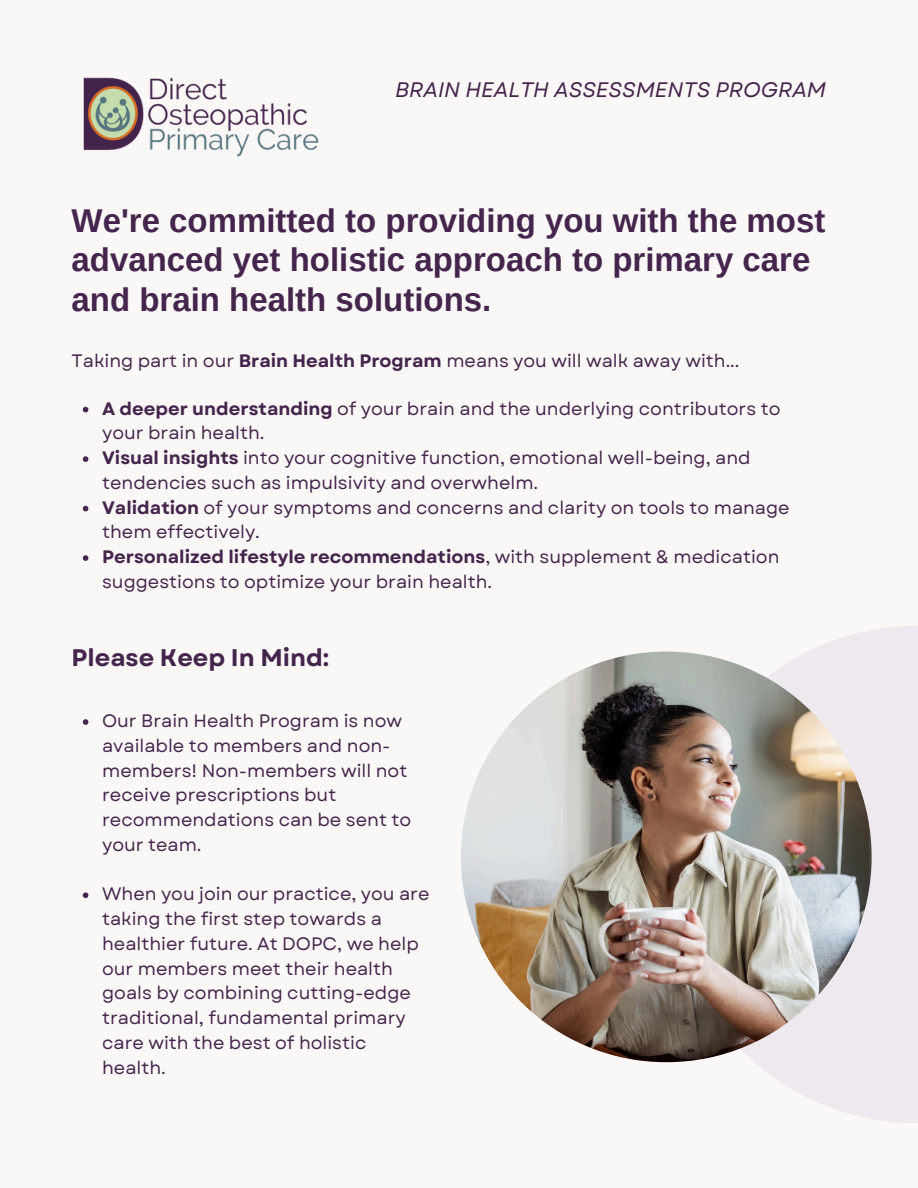
<style>
.page{position:relative;width:918px;height:1188px;background:#faf8f6}
.page>*{position:absolute;margin:0;border:0;box-sizing:border-box;transform-origin:0 0}
.t1{font:700 33px/39.3px "Arimo";color:#45254d}
.t2{font:700 24px "Garet";color:#45254d}
.t3{font:italic 21px "Garet";color:#45254d}
.t4{font:18px/24.8px "Garet";color:#45254d}
.s1{font-weight:700}
</style>
<div class="page">
<svg style="left:669px;top:626px;width:249px;height:497px;fill:#eee9ef"></svg>
<img style="left:83px;top:77px;width:236px;height:80px">
<svg style="left:83px;top:407px;width:5px;height:5px"></svg>
<svg style="left:83px;top:456px;width:5px;height:6px"></svg>
<svg style="left:83px;top:506px;width:5px;height:5px"></svg>
<svg style="left:83px;top:555px;width:5px;height:6px"></svg>
<img style="left:461px;top:652px;width:411px;height:410px;border-radius:50%">
<svg style="left:83px;top:719px;width:5px;height:6px"></svg>
<svg style="left:83px;top:892px;width:5px;height:6px"></svg>
<p class="t3" style="left:395px;top:75px;width:432px">BRAIN HEALTH ASSESSMENTS PROGRAM</p>
<h3 class="t1" style="left:72px;top:201px;width:755px">We're committed to providing you with the most advanced yet holistic approach to primary care and brain health solutions.</h3>
<h1 class="t4" style="left:72px;top:349px;width:670px">Taking part in our <span class="s1">Brain Health Program</span> means you will walk away with...</h1>
<p class="t4" style="left:102px;top:396px;width:680px"><span class="s1">A deeper understanding</span> of your brain and the underlying contributors to your brain health.</p>
<p class="t4" style="left:102px;top:446px;width:650px"><span class="s1">Visual insights</span> into your cognitive function, emotional well-being, and tendencies such as impulsivity and overwhelm.</p>
<p class="t4" style="left:102px;top:495px;width:689px"><span class="s1">Validation</span> of your symptoms and concerns and clarity on tools to manage them effectively.</p>
<p class="t4" style="left:102px;top:545px;width:679px"><span class="s1">Personalized lifestyle recommendations</span>, with supplement &amp; medication suggestions to optimize your brain health.</p>
<h2 class="t2" style="left:72px;top:640px;width:259px">Please Keep In Mind:</h2>
<p class="t4" style="left:102px;top:709px;width:311px">Our Brain Health Program is now available to members and non&shy;members! Non-members will not receive prescriptions but recommendations can be sent to your team.</p>
<p class="t4" style="left:102px;top:882px;width:329px">When you join our practice, you are taking the first step towards a healthier future. At DOPC, we help our members meet their health goals by combining cutting-edge traditional, fundamental primary care with the best of holistic health.</p>
</div>
